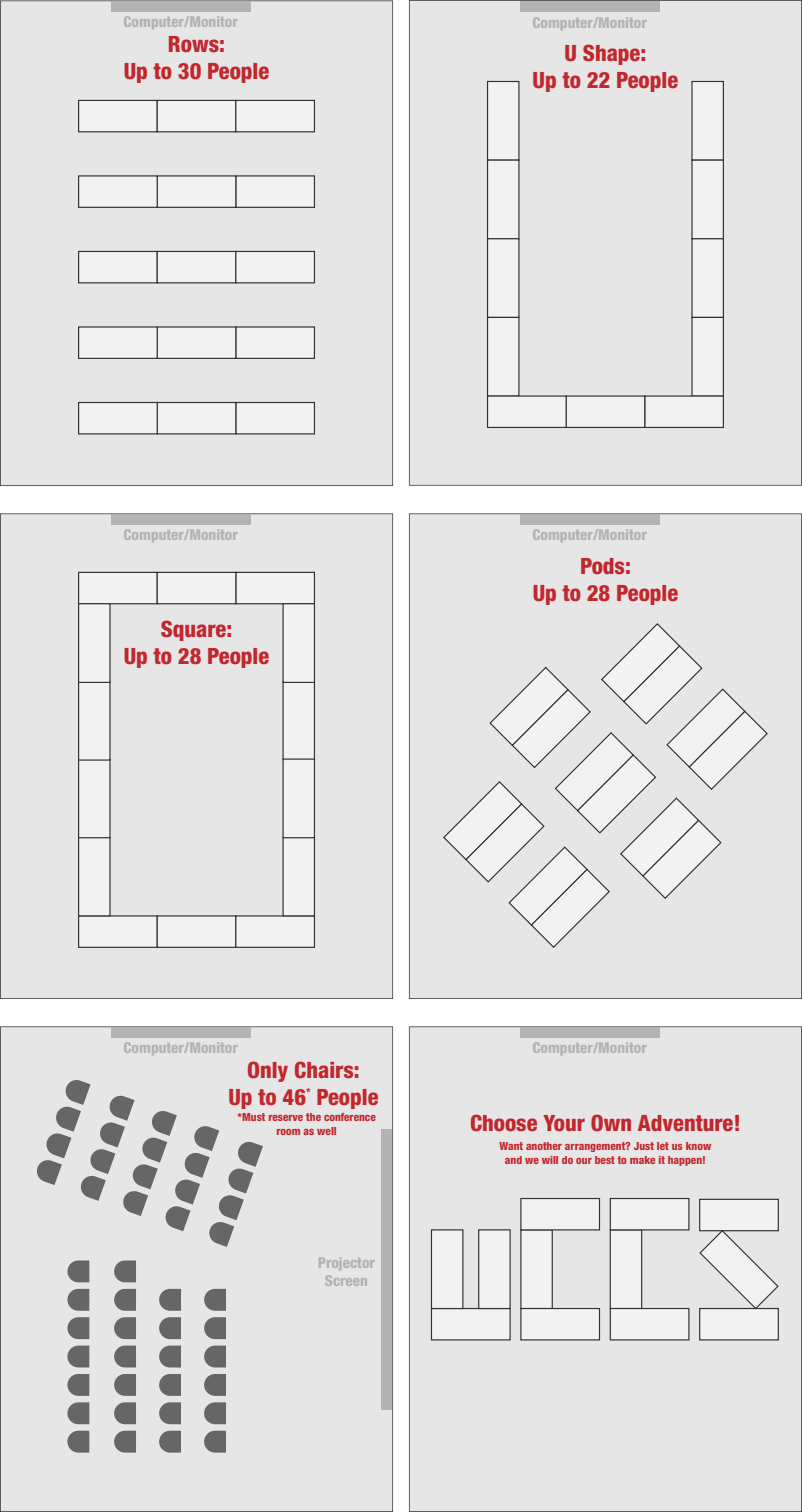
<style>
.page{position:relative;width:802px;height:1512px;background:#fff}
.page>*{position:absolute;margin:0;border:0;box-sizing:border-box;transform-origin:0 0}
.t1{font:800 condensed 22.5px/27px "Helvetica Neue LT Pro";color:#c1272d;text-align:center}
.t2{font:800 condensed 15px/18px "Helvetica Neue LT Pro";color:#b3b3b3;text-align:center}
.t3{font:800 condensed 11.25px/13.5px "Helvetica Neue LT Pro";color:#c1272d;text-align:center}
</style>
<div class="page">
<div style="left:0;top:0;width:393px;height:486px;background:#e6e6e6"></div>
<div style="left:78px;top:100px;width:80px;height:32px;background:#f2f2f2;border:1px solid #333"></div>
<div style="left:157px;top:100px;width:79px;height:32px;background:#f2f2f2;border:1px solid #333"></div>
<div style="left:235px;top:100px;width:80px;height:32px;background:#f2f2f2;border:1px solid #333"></div>
<div style="left:235px;top:175px;width:80px;height:33px;background:#f2f2f2;border:1px solid #333"></div>
<div style="left:157px;top:175px;width:79px;height:33px;background:#f2f2f2;border:1px solid #333"></div>
<div style="left:78px;top:175px;width:80px;height:33px;background:#f2f2f2;border:1px solid #333"></div>
<div style="left:78px;top:251px;width:80px;height:32px;background:#f2f2f2;border:1px solid #333"></div>
<div style="left:157px;top:251px;width:79px;height:32px;background:#f2f2f2;border:1px solid #333"></div>
<div style="left:235px;top:251px;width:80px;height:32px;background:#f2f2f2;border:1px solid #333"></div>
<div style="left:235px;top:326px;width:80px;height:33px;background:#f2f2f2;border:1px solid #333"></div>
<div style="left:157px;top:326px;width:79px;height:33px;background:#f2f2f2;border:1px solid #333"></div>
<div style="left:78px;top:326px;width:80px;height:33px;background:#f2f2f2;border:1px solid #333"></div>
<div style="left:235px;top:402px;width:80px;height:32px;background:#f2f2f2;border:1px solid #333"></div>
<div style="left:157px;top:402px;width:79px;height:32px;background:#f2f2f2;border:1px solid #333"></div>
<div style="left:78px;top:402px;width:80px;height:32px;background:#f2f2f2;border:1px solid #333"></div>
<div style="left:111px;top:1px;width:140px;height:11px;background:#b3b3b3"></div>
<div style="left:409px;top:0;width:393px;height:485px;background:#e6e6e6"></div>
<div style="left:487px;top:81px;width:32px;height:80px;background:#f2f2f2;border:1px solid #333"></div>
<div style="left:487px;top:159px;width:32px;height:80px;background:#f2f2f2;border:1px solid #333"></div>
<div style="left:487px;top:238px;width:32px;height:80px;background:#f2f2f2;border:1px solid #333"></div>
<div style="left:487px;top:317px;width:32px;height:79px;background:#f2f2f2;border:1px solid #333"></div>
<div style="left:691px;top:81px;width:33px;height:80px;background:#f2f2f2;border:1px solid #333"></div>
<div style="left:691px;top:159px;width:33px;height:80px;background:#f2f2f2;border:1px solid #333"></div>
<div style="left:691px;top:238px;width:33px;height:80px;background:#f2f2f2;border:1px solid #333"></div>
<div style="left:691px;top:317px;width:33px;height:79px;background:#f2f2f2;border:1px solid #333"></div>
<div style="left:644px;top:395px;width:80px;height:33px;background:#f2f2f2;border:1px solid #333"></div>
<div style="left:565px;top:395px;width:80px;height:33px;background:#f2f2f2;border:1px solid #333"></div>
<div style="left:487px;top:395px;width:80px;height:33px;background:#f2f2f2;border:1px solid #333"></div>
<div style="left:520px;top:1px;width:139px;height:11px;background:#b3b3b3"></div>
<div style="left:409px;top:513px;width:393px;height:485px;background:#e6e6e6"></div>
<div style="left:520px;top:514px;width:139px;height:11px;background:#b3b3b3"></div>
<div style="left:409px;top:1026px;width:393px;height:485px;background:#e6e6e6"></div>
<div style="left:520px;top:1027px;width:139px;height:11px;background:#b3b3b3"></div>
<div style="left:0;top:513px;width:393px;height:485px;background:#e6e6e6"></div>
<div style="left:111px;top:514px;width:140px;height:11px;background:#b3b3b3"></div>
<div style="left:78px;top:915px;width:80px;height:32px;background:#f2f2f2;border:1px solid #333"></div>
<div style="left:157px;top:915px;width:79px;height:32px;background:#f2f2f2"></div>
<div style="left:78px;top:571px;width:80px;height:33px;background:#f2f2f2;border:1px solid #333"></div>
<div style="left:235px;top:915px;width:80px;height:32px;background:#f2f2f2;border:1px solid #333"></div>
<div style="left:235px;top:571px;width:80px;height:33px;background:#f2f2f2;border:1px solid #333"></div>
<div style="left:157px;top:571px;width:79px;height:33px;background:#f2f2f2;border:1px solid #333"></div>
<div style="left:79px;top:837px;width:31px;height:78px;background:#f2f2f2"></div>
<div style="left:78px;top:836px;width:33px;height:80px;border:1px solid #333"></div>
<div style="left:79px;top:759px;width:31px;height:78px;background:#f2f2f2"></div>
<div style="left:78px;top:758px;width:33px;height:80px;border:1px solid #333"></div>
<div style="left:282px;top:680px;width:33px;height:80px;background:#f2f2f2;border:1px solid #333"></div>
<div style="left:282px;top:603px;width:33px;height:80px;background:#f2f2f2;border:1px solid #333"></div>
<div style="left:283px;top:837px;width:31px;height:78px;background:#f2f2f2"></div>
<div style="left:282px;top:836px;width:33px;height:80px;border:1px solid #333"></div>
<div style="left:283px;top:759px;width:31px;height:78px;background:#f2f2f2"></div>
<div style="left:282px;top:758px;width:33px;height:80px;border:1px solid #333"></div>
<div style="left:78px;top:680px;width:33px;height:80px;background:#f2f2f2;border:1px solid #333"></div>
<div style="left:78px;top:603px;width:33px;height:80px;background:#f2f2f2;border:1px solid #333"></div>
<div style="left:0;top:1026px;width:393px;height:485px;background:#e6e6e6"></div>
<div style="left:111px;top:1027px;width:140px;height:11px;background:#b3b3b3"></div>
<svg style="left:67px;top:1288px;width:22px;height:22px"></svg>
<svg style="left:67px;top:1316px;width:22px;height:22px"></svg>
<svg style="left:67px;top:1345px;width:22px;height:22px"></svg>
<svg style="left:67px;top:1373px;width:22px;height:22px"></svg>
<svg style="left:67px;top:1402px;width:22px;height:21px"></svg>
<svg style="left:67px;top:1430px;width:22px;height:22px"></svg>
<svg style="left:114px;top:1288px;width:22px;height:22px"></svg>
<svg style="left:67px;top:1260px;width:22px;height:22px"></svg>
<svg style="left:114px;top:1260px;width:22px;height:22px"></svg>
<svg style="left:114px;top:1316px;width:22px;height:22px"></svg>
<svg style="left:114px;top:1345px;width:22px;height:22px"></svg>
<svg style="left:114px;top:1373px;width:22px;height:22px"></svg>
<svg style="left:114px;top:1402px;width:22px;height:21px"></svg>
<svg style="left:114px;top:1430px;width:22px;height:22px"></svg>
<svg style="left:159px;top:1288px;width:22px;height:22px"></svg>
<svg style="left:159px;top:1316px;width:22px;height:22px"></svg>
<svg style="left:159px;top:1345px;width:22px;height:22px"></svg>
<svg style="left:159px;top:1373px;width:22px;height:22px"></svg>
<svg style="left:159px;top:1402px;width:22px;height:21px"></svg>
<svg style="left:159px;top:1430px;width:22px;height:22px"></svg>
<svg style="left:36px;top:1078px;width:227px;height:168px;background:#c9c9c9"></svg>
<svg style="left:204px;top:1288px;width:22px;height:22px"></svg>
<svg style="left:204px;top:1316px;width:22px;height:22px"></svg>
<svg style="left:204px;top:1345px;width:22px;height:22px"></svg>
<svg style="left:204px;top:1373px;width:22px;height:22px"></svg>
<svg style="left:204px;top:1402px;width:22px;height:21px"></svg>
<svg style="left:204px;top:1430px;width:22px;height:22px"></svg>
<div style="left:381px;top:1128px;width:11px;height:281px;background:#b3b3b3"></div>
<svg style="left:442px;top:622px;width:327px;height:326px"></svg>
<div style="left:431px;top:1308px;width:79px;height:31px;background:#f2f2f2"></div>
<div style="left:431px;top:1307px;width:80px;height:33px;border:1px solid #333"></div>
<div style="left:479px;top:1229px;width:31px;height:79px;background:#f2f2f2"></div>
<div style="left:478px;top:1229px;width:33px;height:79px;border:1px solid #333"></div>
<div style="left:431px;top:1229px;width:32px;height:79px;background:#f2f2f2"></div>
<div style="left:431px;top:1229px;width:32px;height:79px;border:1px solid #333"></div>
<div style="left:521px;top:1229px;width:31px;height:79px;background:#f2f2f2"></div>
<div style="left:520px;top:1229px;width:33px;height:79px;border:1px solid #333"></div>
<div style="left:521px;top:1308px;width:78px;height:31px;background:#f2f2f2"></div>
<div style="left:520px;top:1307px;width:80px;height:33px;border:1px solid #333"></div>
<div style="left:521px;top:1198px;width:78px;height:31px;background:#f2f2f2"></div>
<div style="left:520px;top:1197px;width:80px;height:33px;border:1px solid #333"></div>
<div style="left:700px;top:1199px;width:78px;height:31px;background:#f2f2f2"></div>
<div style="left:699px;top:1198px;width:80px;height:33px;border:1px solid #333"></div>
<div style="left:700px;top:1308px;width:78px;height:31px;background:#f2f2f2"></div>
<div style="left:699px;top:1307px;width:80px;height:33px;border:1px solid #333"></div>
<svg style="left:698px;top:1228px;width:81px;height:81px"></svg>
<div style="left:610px;top:1229px;width:32px;height:79px;background:#f2f2f2"></div>
<div style="left:610px;top:1229px;width:32px;height:79px;border:1px solid #333"></div>
<div style="left:610px;top:1308px;width:79px;height:31px;background:#f2f2f2"></div>
<div style="left:610px;top:1307px;width:79px;height:33px;border:1px solid #333"></div>
<div style="left:610px;top:1198px;width:79px;height:31px;background:#f2f2f2"></div>
<div style="left:610px;top:1197px;width:79px;height:33px;border:1px solid #333"></div>
<p class="t2" style="left:124px;top:13px;width:116px">Computer/Monitor</p>
<p class="t2" style="left:532px;top:13px;width:116px">Computer/Monitor</p>
<p class="t1" style="left:124px;top:30px;width:147px">Rows:<br>Up to 30 People</p>
<p class="t1" style="left:533px;top:39px;width:147px">U Shape:<br>Up to 22 People</p>
<p class="t2" style="left:124px;top:525px;width:116px">Computer/Monitor</p>
<p class="t1" style="left:124px;top:615px;width:147px">Square:<br>Up to 28 People</p>
<p class="t2" style="left:532px;top:525px;width:116px">Computer/Monitor</p>
<p class="t1" style="left:533px;top:552px;width:147px">Pods:<br>Up to 28 People</p>
<p class="t2" style="left:124px;top:1038px;width:116px">Computer/Monitor</p>
<p class="t1" style="left:228px;top:1055px;width:152px">Only Chairs:<br>Up to 46<sup>*</sup> People</p>
<p class="t3" style="left:237px;top:1110px;width:140px">*Must reserve the conference room as well</p>
<p class="t2" style="left:318px;top:1252px;width:59px">Projector<br>Screen</p>
<p class="t2" style="left:532px;top:1038px;width:116px">Computer/Monitor</p>
<p class="t1" style="left:470px;top:1109px;width:272px">Choose Your Own Adventure!</p>
<p class="t3" style="left:499px;top:1139px;width:213px">Want another arrangement? Just let us know and we will do our best to make it happen!</p>
</div>
